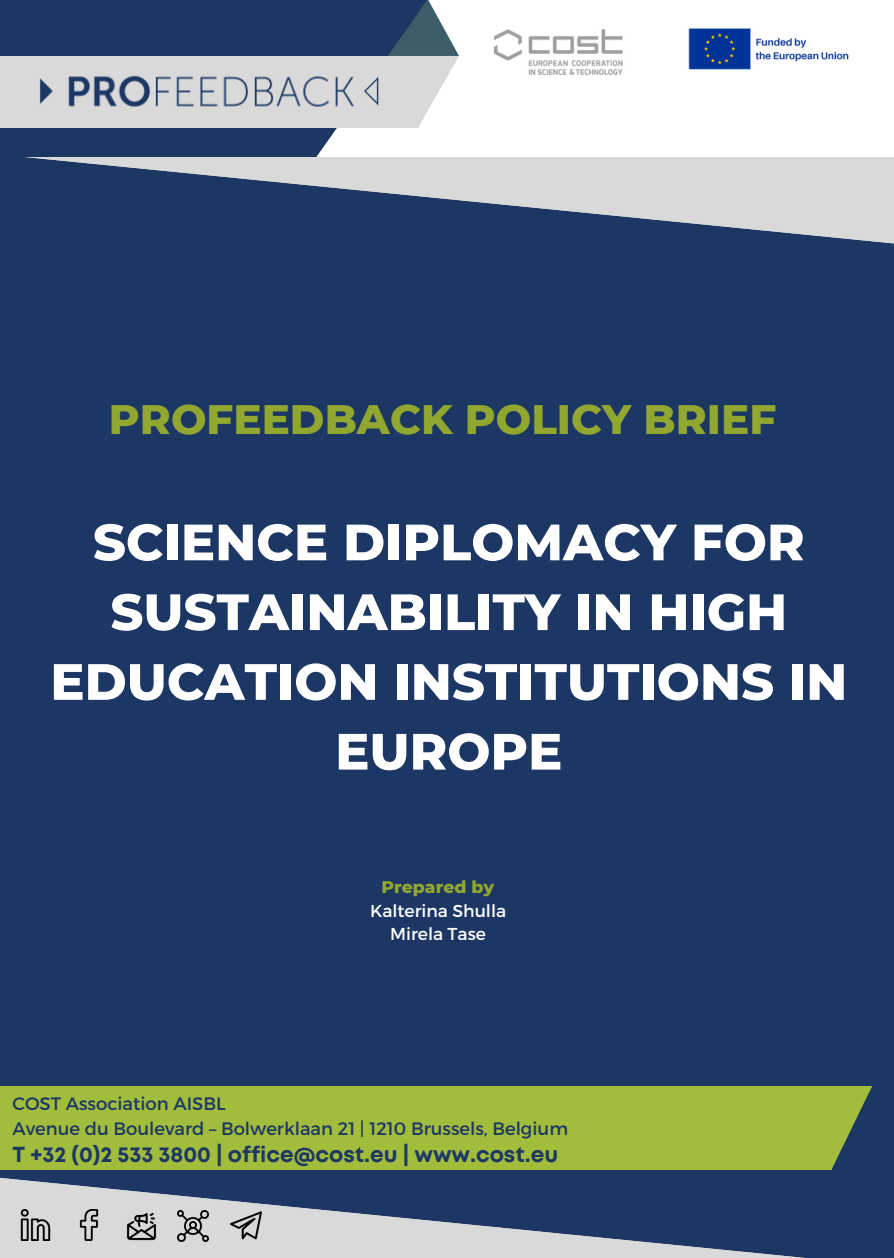
<style>
.page{position:relative;width:894px;height:1258px;background:#fff}
.page>*{position:absolute;margin:0;border:0;box-sizing:border-box;transform-origin:0 0}
.t1{font:800 51px/69.6px "Montserrat";color:#fff;text-align:center}
.t2{font:800 42px "Montserrat";color:#92a730}
.t3{font:700 21.9px "Mont";color:#1c3764}
.t4{font:18px "Montserrat";color:#1c3764}
.t5{font:17.1px "Montserrat";color:#fff}
.t6{font:800 17.1px "Montserrat";color:#92a730}
</style>
<div class="page">
<svg style="left:369px;top:0;width:61px;height:3px"></svg>
<img style="left:688px;top:28px;width:161px;height:42px">
<img style="left:494px;top:29px;width:129px;height:46px">
<div style="left:0;top:157px;width:893px;height:1101px;background:#1c3764"></div>
<img style="left:0;top:3px;width:477px;height:178px">
<img style="left:230px;top:1210px;width:31px;height:32px">
<img style="left:177px;top:1210px;width:32px;height:32px">
<img style="left:20px;top:1209px;width:31px;height:31px">
<img style="left:73px;top:1209px;width:32px;height:31px">
<img style="left:126px;top:1210px;width:31px;height:32px">
<div style="left:0;top:1086px;width:831px;height:83px;background:#a2bc3c"></div>
<svg style="left:831px;top:1086px;width:41px;height:83px;background:#607b4f"></svg>
<p class="t2" style="left:109px;top:394px;width:668px">PROFEEDBACK POLICY BRIEF</p>
<p class="t1" style="left:50px;top:507px;width:798px">SCIENCE DIPLOMACY FOR<br>SUSTAINABILITY IN HIGH<br>EDUCATION INSTITUTIONS IN<br>EUROPE</p>
<p class="t6" style="left:381px;top:876px;width:114px">Prepared by</p>
<p class="t5" style="left:370px;top:900px;width:138px">Kalterina Shulla</p>
<p class="t5" style="left:390px;top:923px;width:97px">Mirela Tase</p>
<p class="t4" style="left:13px;top:1092px;width:215px">COST Association AISBL</p>
<h2 class="t4" style="left:13px;top:1117px;width:557px">Avenue du Boulevard – Bolwerklaan 21 | 1210 Brussels, Belgium</h2>
<h1 class="t3" style="left:13px;top:1146px;width:547px">T +32 (0)2 533 3800 | office@cost.eu | www.cost.eu</h1>
</div>
